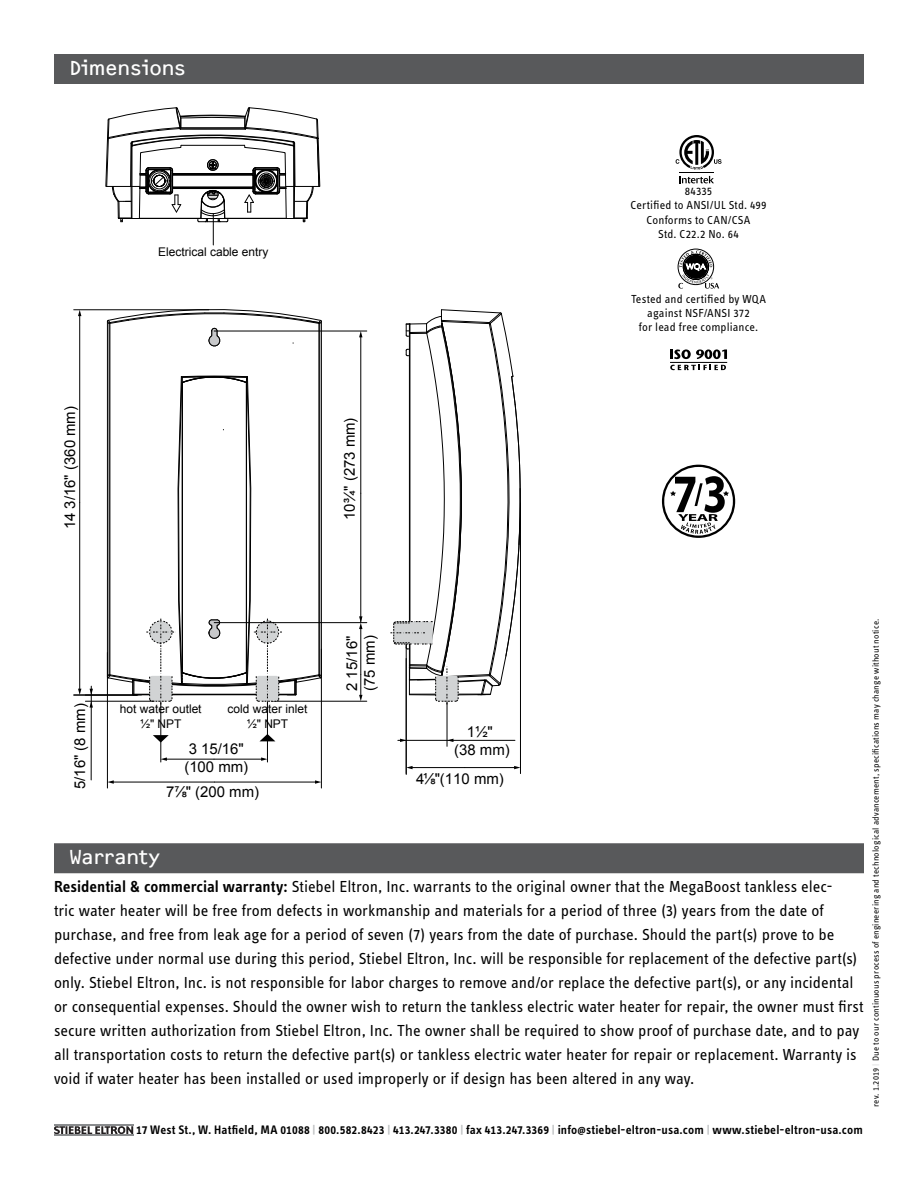
<style>
.page{position:relative;width:918px;height:1188px;background:#fff}
.page>*{position:absolute;margin:0;border:0;box-sizing:border-box;transform-origin:0 0}
.t1{font:21px "F2 FOCR Bczyk Com";letter-spacing:-.005em;color:#fff}
.t2{font:16.5px/24px "STE Info Text";letter-spacing:-.005em;color:#000}
.t3{font:15px/18px "Arial";color:#000}
.t4{font:600 12.75px "STE Info Text";letter-spacing:.015em;color:#000}
.t5{font:12px/14.4px "STE Info Text";letter-spacing:.01em;color:#000;text-align:center}
.t6{font:12px/14.4px "Arial";color:#000;text-align:center}
.t7{font:9px "STE Info Text";letter-spacing:.02em;color:#000}
.s1{font-weight:600}
.s2{color:#bcbec0}
.s3{font-size:9px}
.s4{color:#d1d3d4}
</style>
<div class="page">
<svg style="left:54px;top:1126px;width:79px;height:8px"></svg>
<hr style="left:54px;top:1124px;width:79px;height:2px;background:#8a8c8e">
<hr style="left:54px;top:1135px;width:79px;height:1px;background:#8a8c8e">
<div style="left:54px;top:54px;width:810px;height:30px;background:#58595b"></div>
<svg style="left:73px;top:107px;width:448px;height:682px"></svg>
<div style="left:54px;top:843px;width:810px;height:30px;background:#58595b"></div>
<svg style="left:661px;top:463px;width:75px;height:76px"></svg>
<div style="left:660px;top:462px;width:78px;height:78px;border:2px solid #fff;border-radius:50%"></div>
<div style="left:664px;top:467px;width:69px;height:69px;border:6px solid #fff;border-radius:50%"></div>
<svg style="left:670px;top:476px;width:59px;height:58px"></svg>
<div style="left:678px;top:249px;width:36px;height:36px;border:1px solid #000;border-radius:50%"></div>
<svg style="left:678px;top:250px;width:41px;height:39px"></svg>
<svg style="left:670px;top:349px;width:57px;height:10px"></svg>
<svg style="left:670px;top:365px;width:56px;height:5px"></svg>
<hr style="left:670px;top:362px;width:57px;height:1px;background:#000">
<svg style="left:679px;top:176px;width:35px;height:7px"></svg>
<hr style="left:679px;top:172px;width:35px;height:1px;background:#000">
<svg style="left:676px;top:135px;width:46px;height:35px"></svg>
<p class="t1" style="left:69px;top:56px;width:119px">Dimensions</p>
<p class="t3" style="left:61px;top:529px;width:125px;rotate:-90deg">14 3/16" (360 mm)</p>
<p class="t6" style="left:158px;top:244px;width:112px">Electrical cable entry</p>
<p class="t3" style="left:341px;top:520px;width:104px;rotate:-90deg">10¾" (273 mm)</p>
<p class="t5" style="left:631px;top:184px;width:138px">84335<br>Certified to ANSI/UL Std. 499<br>Conforms to CAN/CSA<br>Std. C22.2 No. 64</p>
<p class="t5" style="left:631px;top:291px;width:137px">Tested and certified by WQA against NSF/ANSI 372<br>for lead free compliance.</p>
<p class="t3" style="left:71px;top:789px;width:87px;rotate:-90deg">5/16" (8 mm)</p>
<p class="t6" style="left:120px;top:702px;width:83px">hot water outlet ½" NPT</p>
<p class="t6" style="left:228px;top:702px;width:81px">cold water inlet ½" NPT</p>
<p class="t3" style="left:184px;top:740px;width:65px">3 15/16" (100 mm)</p>
<p class="t3" style="left:166px;top:783px;width:95px">7⅞" (200 mm)</p>
<p class="t1" style="left:69px;top:845px;width:93px">Warranty</p>
<p class="t3" style="left:343px;top:691px;width:57px;rotate:-90deg">2 15/16" (75 mm)</p>
<p class="t3" style="left:454px;top:723px;width:57px;text-align:center">1½"<br>(38 mm)</p>
<p class="t3" style="left:416px;top:770px;width:89px">4⅛"(110 mm)</p>
<p class="t2" style="left:54px;top:875px;width:811px"><span class="s1">Residential &amp; commercial warranty:</span> Stiebel Eltron, Inc. warrants to the original owner that the MegaBoost tankless elec-<br>tric water heater will be free from defects in workmanship and materials for a period of three (3) years from the date of purchase, and free from leak age for a period of seven (7) years from the date of purchase. Should the part(s) prove to be defective under normal use during this period, Stiebel Eltron, Inc. will be responsible for replacement of the defective part(s) only. Stiebel Eltron, Inc. is not responsible for labor charges to remove and/or replace the defective part(s), or any incidental or consequential expenses. Should the owner wish to return the tankless electric water heater for repair, the owner must first secure written authorization from Stiebel Eltron, Inc. The owner shall be required to show proof of purchase date, and to pay all transportation costs to return the defective part(s) or tankless electric water heater for repair or replacement. Warranty is void if water heater has been installed or used improperly or if design has been altered in any way.</p>
<p class="t4" style="left:136px;top:1123px;width:728px">17 West St., W. Hatfield, MA 01088 <span class="s2">|</span> 800.582.8423 <span class="s2">|</span> 413.247.3380 <span class="s2">|</span> fax 413.247.3369 <span class="s2">|</span> info<span class="s3">@</span>stiebel-eltron-usa.com <span class="s2">|</span> www.stiebel-eltron-usa.com</p>
<p class="t7" style="left:871px;top:1107px;width:490px;rotate:-90deg">rev. 1.2019 <span class="s4">|</span> Due to our continuous process of engineering and technological advancement, specifications may change without notice.</p>
</div>
